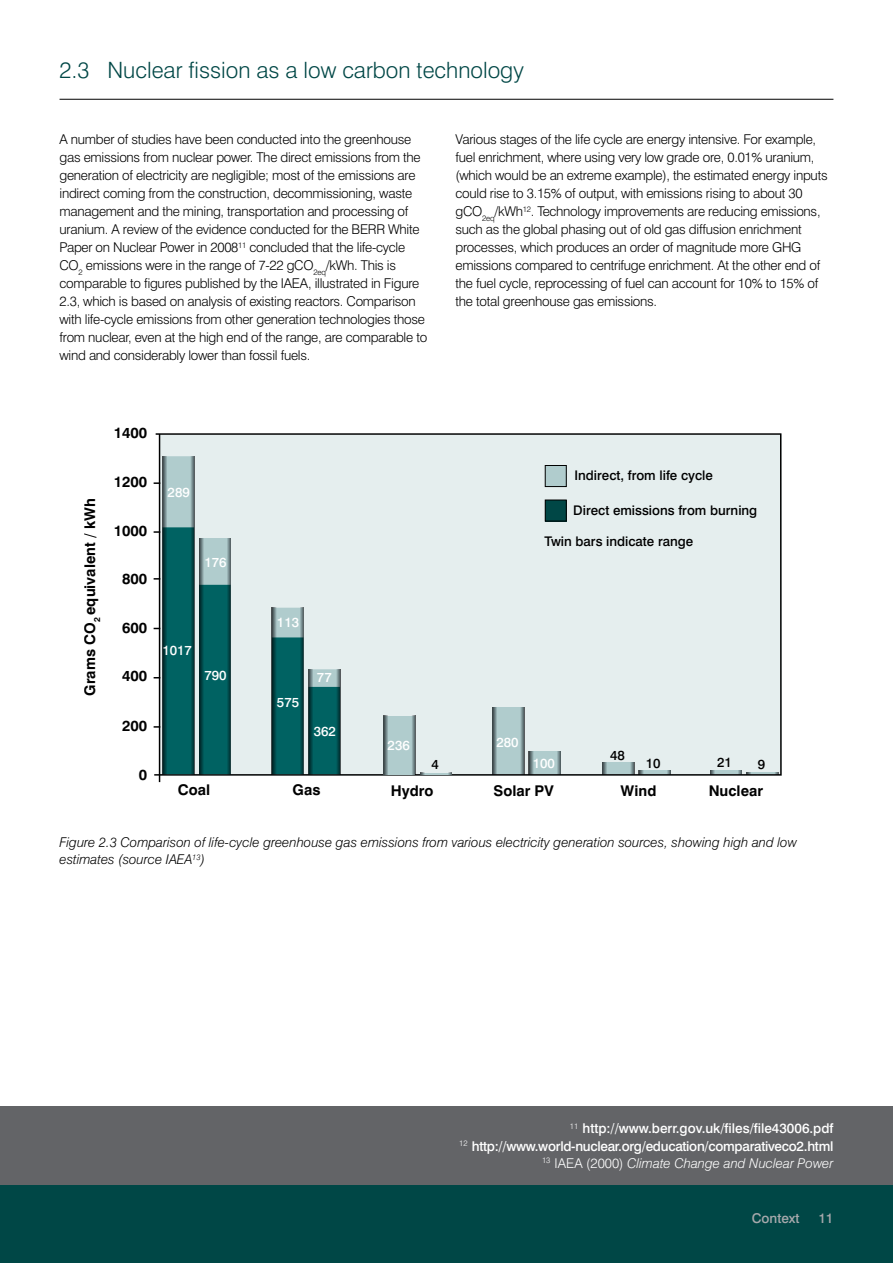
<style>
.page{position:relative;width:893px;height:1263px;background:#fff}
.page>*{position:absolute;margin:0;border:0;box-sizing:border-box;transform-origin:0 0}
.t1{font:300 22.5px "Swiss 721 BT";color:#004746}
.t2{font:700 14.85px "Swiss 721 BT";color:#000}
.t3{font:300 13.5px/18px "Swiss 721 BT";letter-spacing:-.02em;color:#000}
.t4{font:500 13.5px/17.2px "Swiss 721 BT";letter-spacing:-.02em;color:#fff;text-align:right}
.t5{font:italic 300 13.5px/17.2px "Swiss 721 BT";color:#000}
.t6{font:500 13.5px "Swiss 721 BT";color:#a7a9ac}
.t7{font:500 13.35px "Swiss 721 BT";color:#000}
.t8{font:500 13.35px "Swiss 721 BT";color:#fff}
.s1{font-weight:300}
.s2{font-weight:300;font-style:italic}
</style>
<div class="page">
<div style="left:0;top:1185px;width:892px;height:78px;background:#004746"></div>
<div style="left:0;top:1106px;width:892px;height:79px;background:#636467"></div>
<hr style="left:60px;top:99px;width:773px;height:1px;background:#000">
<hr style="left:159px;top:434px;width:1px;height:348px;background:#000">
<div style="left:153px;top:433px;width:629px;height:343px;background:#e5eeee"></div>
<div style="left:304px;top:608px;width:36px;height:166px;background:#e5eeee"></div>
<svg style="left:154px;top:456px;width:77px;height:318px"></svg>
<svg style="left:308px;top:669px;width:32px;height:105px;background:#1b6969"></svg>
<svg style="left:272px;top:608px;width:32px;height:166px;background:#1d6a6a"></svg>
<svg style="left:199px;top:538px;width:32px;height:236px;background:#206b6c"></svg>
<svg style="left:747px;top:773px;width:31px;height:1px"></svg>
<svg style="left:710px;top:771px;width:32px;height:3px"></svg>
<svg style="left:639px;top:770px;width:32px;height:4px"></svg>
<svg style="left:602px;top:763px;width:32px;height:11px"></svg>
<svg style="left:529px;top:752px;width:32px;height:22px"></svg>
<svg style="left:492px;top:707px;width:32px;height:67px;background:#9eb7b9"></svg>
<svg style="left:420px;top:773px;width:32px;height:1px"></svg>
<svg style="left:384px;top:716px;width:31px;height:58px;background:#a1bbbd"></svg>
<svg style="left:162px;top:456px;width:32px;height:318px;background:#256e6f"></svg>
<h1 class="t1" style="left:60px;top:56px;width:466px">2.3 Nuclear fission as a low carbon technology</h1>
<p class="t3" style="left:60px;top:130px;width:369px">A number of studies have been conducted into the greenhouse gas emissions from nuclear power. The direct emissions from the generation of electricity are negligible; most of the emissions are indirect coming from the construction, decommissioning, waste management and the mining, transportation and processing of uranium. A review of the evidence conducted for the BERR White Paper on Nuclear Power in 2008<sup>11</sup> concluded that the life-cycle CO<sub>2</sub> emissions were in the range of 7-22 gCO<sub>2eq</sub>/kWh. This is comparable to figures published by the IAEA, illustrated in Figure 2.3, which is based on analysis of existing reactors. Comparison with life-cycle emissions from other generation technologies those from nuclear, even at the high end of the range, are comparable to wind and considerably lower than fossil fuels.</p>
<p class="t3" style="left:455px;top:130px;width:374px">Various stages of the life cycle are energy intensive. For example, fuel enrichment, where using very low grade ore, 0.01% uranium, (which would be an extreme example), the estimated energy inputs could rise to 3.15% of output, with emissions rising to about 30 gCO<sub>2eq</sub>/kWh<sup>12</sup>. Technology improvements are reducing emissions, such as the global phasing out of old gas diffusion enrichment processes, which produces an order of magnitude more GHG emissions compared to centrifuge enrichment. At the other end of the fuel cycle, reprocessing of fuel can account for 10% to 15% of the total greenhouse gas emissions.</p>
<p class="t2" style="left:114px;top:423px;width:35px">1400</p>
<p class="t2" style="left:81px;top:696px;width:199px;rotate:-90deg">Grams CO<sub>2</sub> equivalent / kWh</p>
<p class="t2" style="left:114px;top:472px;width:35px">1200</p>
<p class="t2" style="left:114px;top:522px;width:35px">1000</p>
<p class="t2" style="left:122px;top:569px;width:27px">800</p>
<p class="t2" style="left:122px;top:619px;width:27px">600</p>
<p class="t2" style="left:122px;top:667px;width:27px">400</p>
<p class="t2" style="left:122px;top:716px;width:27px">200</p>
<p class="t2" style="left:139px;top:766px;width:10px">0</p>
<p class="t8" style="left:168px;top:484px;width:24px">289</p>
<p class="t8" style="left:204px;top:554px;width:24px">176</p>
<p class="t8" style="left:162px;top:642px;width:31px">1017</p>
<p class="t8" style="left:204px;top:667px;width:24px">790</p>
<p class="t2" style="left:178px;top:781px;width:34px">Coal</p>
<p class="t7" style="left:574px;top:467px;width:140px">Indirect, from life cycle</p>
<p class="t7" style="left:573px;top:502px;width:185px">Direct emissions from burning</p>
<p class="t8" style="left:277px;top:614px;width:24px">113</p>
<p class="t8" style="left:277px;top:694px;width:24px">575</p>
<p class="t8" style="left:317px;top:669px;width:16px">77</p>
<p class="t8" style="left:314px;top:723px;width:24px">362</p>
<p class="t7" style="left:545px;top:533px;width:150px">Twin bars indicate range</p>
<p class="t8" style="left:388px;top:737px;width:24px">236</p>
<p class="t8" style="left:496px;top:734px;width:24px">280</p>
<p class="t7" style="left:610px;top:747px;width:16px">48</p>
<p class="t7" style="left:431px;top:756px;width:9px">4</p>
<p class="t7" style="left:646px;top:755px;width:16px">10</p>
<p class="t7" style="left:717px;top:754px;width:16px">21</p>
<p class="t7" style="left:758px;top:756px;width:9px">9</p>
<p class="t8" style="left:533px;top:755px;width:24px">100</p>
<p class="t2" style="left:293px;top:781px;width:29px">Gas</p>
<p class="t2" style="left:391px;top:781px;width:44px">Hydro</p>
<p class="t2" style="left:493px;top:781px;width:62px">Solar PV</p>
<p class="t2" style="left:621px;top:781px;width:37px">Wind</p>
<p class="t2" style="left:709px;top:781px;width:56px">Nuclear</p>
<p class="t5" style="left:60px;top:834px;width:739px">Figure 2.3 Comparison of life-cycle greenhouse gas emissions from various electricity generation sources, showing high and low estimates (source IAEA<sup>13</sup>)</p>
<p class="t4" style="left:459px;top:1120px;width:376px"><sup>11</sup> http://www.berr.gov.uk/files/file43006.pdf<br><sup>12</sup> http://www.world-nuclear.org/education/comparativeco2.html<br><sup>13</sup> <span class="s1">IAEA (2000)</span> <span class="s2">Climate Change and Nuclear Power</span></p>
<p class="t6" style="left:752px;top:1210px;width:49px">Context</p>
<p class="t6" style="left:818px;top:1210px;width:17px">11</p>
</div>
